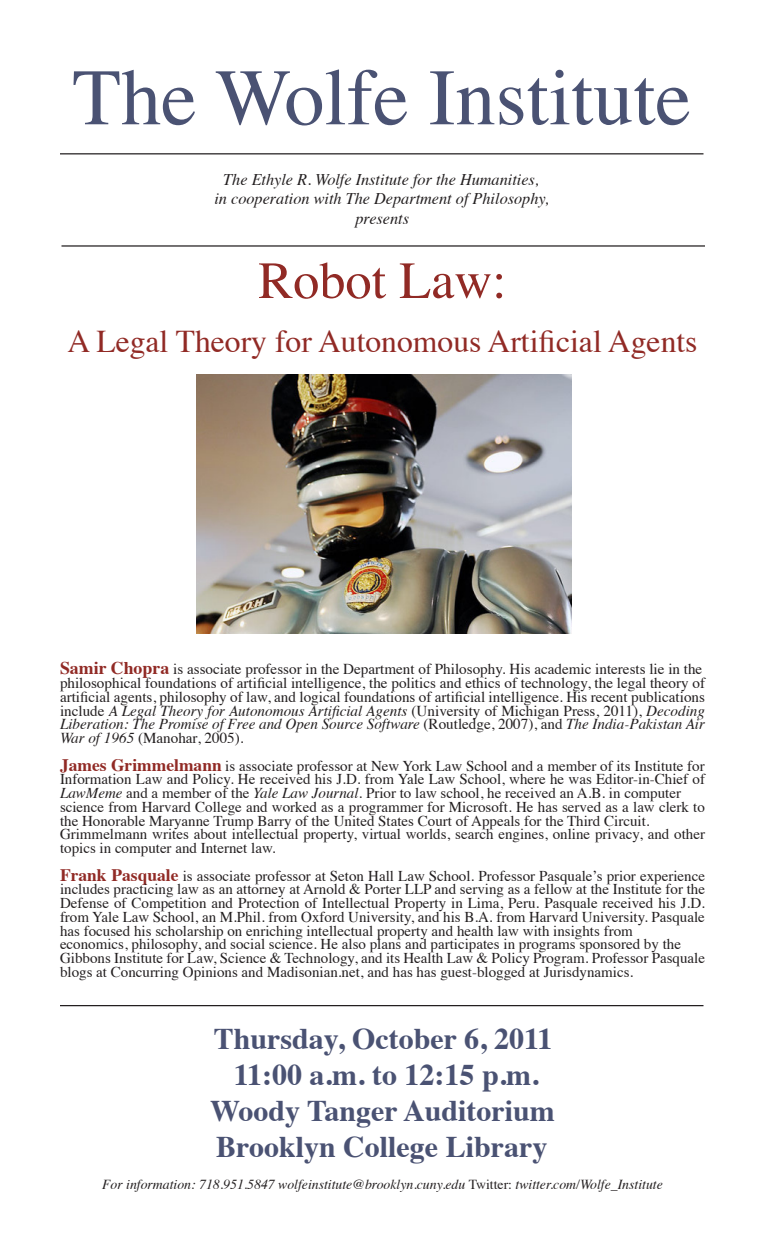
<style>
.page{position:relative;width:765px;height:1260px;background:#fff}
.page>*{position:absolute;margin:0;border:0;box-sizing:border-box;transform-origin:0 0}
.t1{font:80px "Times";color:#4a5273}
.t2{font:52.25px "Times";color:#912a25}
.t3{font:31.62px "Times";color:#912a25}
.t4{font:700 30px "Times";color:#4a5273}
.t5{font:italic 16.25px "Times";color:#231f20}
.t6{font:15.12px/13.8px "Times";color:#231f20;text-align:justify}
.t7{font:15px/13.8px "Times";color:#231f20}
.t8{font:italic 13.75px "Times";color:#231f20}
.s1{font-weight:700;font-size:17.88px;color:#912a25}
.s2{font-style:italic}
.s3{font-weight:700;font-size:17.5px;color:#912a25}
.s4{font-style:normal}
</style>
<div class="page">
<hr style="left:60px;top:153px;width:643px;height:1px;background:#231f20">
<hr style="left:62px;top:245px;width:643px;height:2px;background:#231f20">
<hr style="left:60px;top:1005px;width:643px;height:1px;background:#231f20">
<img style="left:196px;top:375px;width:375px;height:259px">
<p class="t1" style="left:72px;top:23px;width:620px">The Wolfe Institute</p>
<p class="t5" style="left:223px;top:165px;width:317px">The Ethyle R. Wolfe Institute for the Humanities,</p>
<p class="t5" style="left:214px;top:185px;width:336px">in cooperation with The Department of Philosophy,</p>
<p class="t5" style="left:355px;top:204px;width:55px">presents</p>
<p class="t2" style="left:258px;top:232px;width:250px">Robot Law:</p>
<p class="t3" style="left:67px;top:312px;width:632px">A Legal Theory for Autonomous Artificial Agents</p>
<p class="t6" style="left:60px;top:661px;width:644px"><span class="s1">Samir Chopra</span> is associate professor in the Department of Philosophy. His academic interests lie in the</p>
<p class="t6" style="left:60px;top:675px;width:647px">philosophical foundations of artificial intelligence, the politics and ethics of technology, the legal theory of</p>
<p class="t6" style="left:60px;top:689px;width:647px">artificial agents, philosophy of law, and logical foundations of artificial intelligence. His recent publications include <span class="s2">A Legal Theory for Autonomous Artificial Agents</span> (University of Michigan Press, 2011), <span class="s2">Decoding Liberation: The Promise of Free and Open Source Software</span> (Routledge, 2007), and <span class="s2">The India-Pakistan Air War of 1965</span> (Manohar, 2005).</p>
<p class="t7" style="left:60px;top:757px;width:646px"><span class="s3">James Grimmelmann</span> is associate professor at New York Law School and a member of its Institute for</p>
<p class="t7" style="left:60px;top:771px;width:647px">Information Law and Policy. He received his J.D. from Yale Law School, where he was Editor-in-Chief of<br><span class="s2">LawMeme</span> and a member of the <span class="s2">Yale Law Journal</span>. Prior to law school, he received an A.B. in computer</p>
<p class="t7" style="left:60px;top:799px;width:646px">science from Harvard College and worked as a programmer for Microsoft. He has served as a law clerk to the Honorable Maryanne Trump Barry of the United States Court of Appeals for the Third Circuit.</p>
<p class="t7" style="left:60px;top:826px;width:647px">Grimmelmann writes about intellectual property, virtual worlds, search engines, online privacy, and other topics in computer and Internet law.</p>
<p class="t7" style="left:60px;top:867px;width:647px;text-align:justify"><span class="s3">Frank Pasquale</span> is associate professor at Seton Hall Law School. Professor Pasquale’s prior experience includes practicing law as an attorney at Arnold &amp; Porter LLP and serving as a fellow at the Institute for the Defense of Competition and Protection of Intellectual Property in Lima, Peru. Pasquale received his J.D. from Yale Law School, an M.Phil. from Oxford University, and his B.A. from Harvard University. Pasquale has focused his scholarship on enriching intellectual property and health law with insights from</p>
<p class="t7" style="left:60px;top:936px;width:623px">economics, philosophy, and social science. He also plans and participates in programs sponsored by the</p>
<p class="t7" style="left:60px;top:950px;width:647px">Gibbons Institute for Law, Science &amp; Technology, and its Health Law &amp; Policy Program. Professor Pasquale blogs at Concurring Opinions and Madisonian.net, and has has guest-blogged at Jurisdynamics.</p>
<p class="t4" style="left:214px;top:1010px;width:340px">Thursday, October 6, 2011</p>
<p class="t4" style="left:234px;top:1046px;width:306px">11:00 a.m. to 12:15 p.m.</p>
<p class="t4" style="left:210px;top:1082px;width:346px">Woody Tanger Auditorium</p>
<p class="t4" style="left:216px;top:1118px;width:333px">Brooklyn College Library</p>
<p class="t8" style="left:102px;top:1172px;width:562px">For information: 718.951.5847 wolfeinstitute@brooklyn.cuny.edu <span class="s4">Twitter:</span> twitter.com/Wolfe_Institute</p>
</div>
